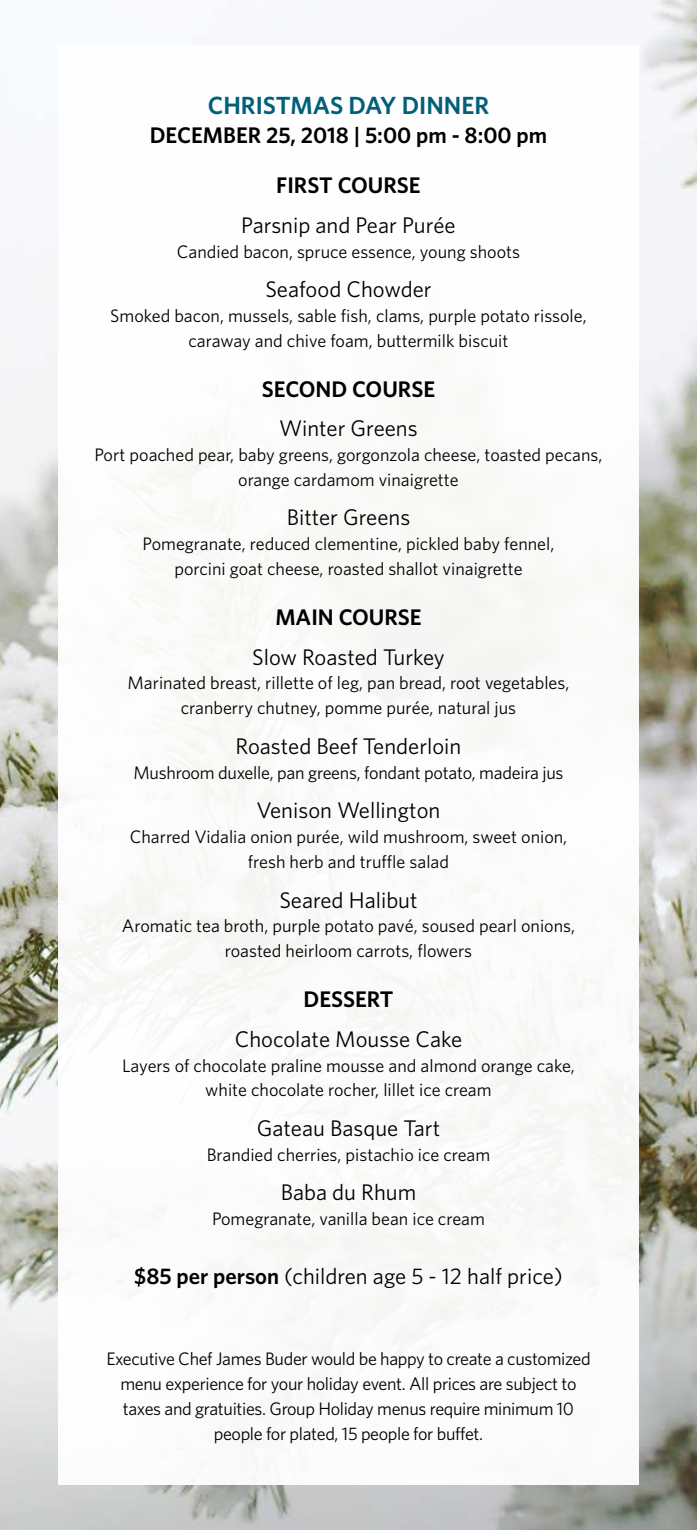
<style>
.page{position:relative;width:697px;height:1530px;background:#fff}
.page>*{position:absolute;margin:0;border:0;box-sizing:border-box;transform-origin:0 0}
.t1{font:600 24.75px "Whitney HTF";color:#006078}
.t2{font:22.5px "Whitney HTF";color:#000}
.t3{font:600 22.5px "Whitney HTF";color:#000}
.t4{font:18px/24.8px "Whitney HTF";color:#000;text-align:center}
.t5{font:18px/24.8px "Whitney HTF";letter-spacing:-.02em;color:#000;text-align:center}
.s1{font-weight:600}
</style>
<div class="page">
<img style="left:0;top:0;width:696px;height:1530px">
<div style="left:58px;top:45px;width:580px;height:1440px;background:#fff"></div>
<h1 class="t1" style="left:208px;top:90px;width:282px">CHRISTMAS DAY DINNER</h1>
<p class="t3" style="left:150px;top:122px;width:399px">DECEMBER 25, 2018 | 5:00 pm - 8:00 pm</p>
<p class="t3" style="left:276px;top:172px;width:146px">FIRST COURSE</p>
<p class="t2" style="left:241px;top:212px;width:216px">Parsnip and Pear Purée</p>
<p class="t4" style="left:177px;top:239px;width:344px">Candied bacon, spruce essence, young shoots</p>
<p class="t2" style="left:265px;top:276px;width:168px">Seafood Chowder</p>
<p class="t4" style="left:110px;top:303px;width:477px">Smoked bacon, mussels, sable fish, clams, purple potato rissole, caraway and chive foam, buttermilk biscuit</p>
<p class="t3" style="left:262px;top:375px;width:175px">SECOND COURSE</p>
<p class="t2" style="left:279px;top:415px;width:140px">Winter Greens</p>
<p class="t4" style="left:94px;top:442px;width:509px">Port poached pear, baby greens, gorgonzola cheese, toasted pecans, orange cardamom vinaigrette</p>
<p class="t2" style="left:286px;top:504px;width:125px">Bitter Greens</p>
<p class="t4" style="left:142px;top:531px;width:413px">Pomegranate, reduced clementine, pickled baby fennel, porcini goat cheese, roasted shallot vinaigrette</p>
<p class="t3" style="left:275px;top:604px;width:148px">MAIN COURSE</p>
<p class="t2" style="left:252px;top:643px;width:194px">Slow Roasted Turkey</p>
<p class="t4" style="left:127px;top:670px;width:443px">Marinated breast, rillette of leg, pan bread, root vegetables, cranberry chutney, pomme purée, natural jus</p>
<p class="t2" style="left:235px;top:733px;width:227px">Roasted Beef Tenderloin</p>
<p class="t4" style="left:133px;top:760px;width:431px">Mushroom duxelle, pan greens, fondant potato, madeira jus</p>
<p class="t2" style="left:256px;top:797px;width:185px">Venison Wellington</p>
<p class="t4" style="left:130px;top:824px;width:439px">Charred Vidalia onion purée, wild mushroom, sweet onion, fresh herb and truffle salad</p>
<p class="t2" style="left:279px;top:886px;width:140px">Seared Halibut</p>
<p class="t4" style="left:122px;top:913px;width:454px">Aromatic tea broth, purple potato pavé, soused pearl onions, roasted heirloom carrots, flowers</p>
<p class="t3" style="left:303px;top:986px;width:91px">DESSERT</p>
<p class="t2" style="left:234px;top:1026px;width:229px">Chocolate Mousse Cake</p>
<p class="t4" style="left:122px;top:1052px;width:454px">Layers of chocolate praline mousse and almond orange cake, white chocolate rocher, lillet ice cream</p>
<p class="t2" style="left:256px;top:1115px;width:185px">Gateau Basque Tart</p>
<p class="t4" style="left:206px;top:1142px;width:285px">Brandied cherries, pistachio ice cream</p>
<p class="t2" style="left:280px;top:1179px;width:137px">Baba du Rhum</p>
<p class="t4" style="left:212px;top:1206px;width:274px">Pomegranate, vanilla bean ice cream</p>
<p class="t2" style="left:134px;top:1263px;width:430px"><span class="s1">$85 per person</span> (children age 5 - 12 half price)</p>
<p class="t5" style="left:106px;top:1346px;width:485px">Executive Chef James Buder would be happy to create a customized menu experience for your holiday event. All prices are subject to taxes and gratuities. Group Holiday menus require minimum 10 people for plated, 15 people for buffet.</p>
</div>
